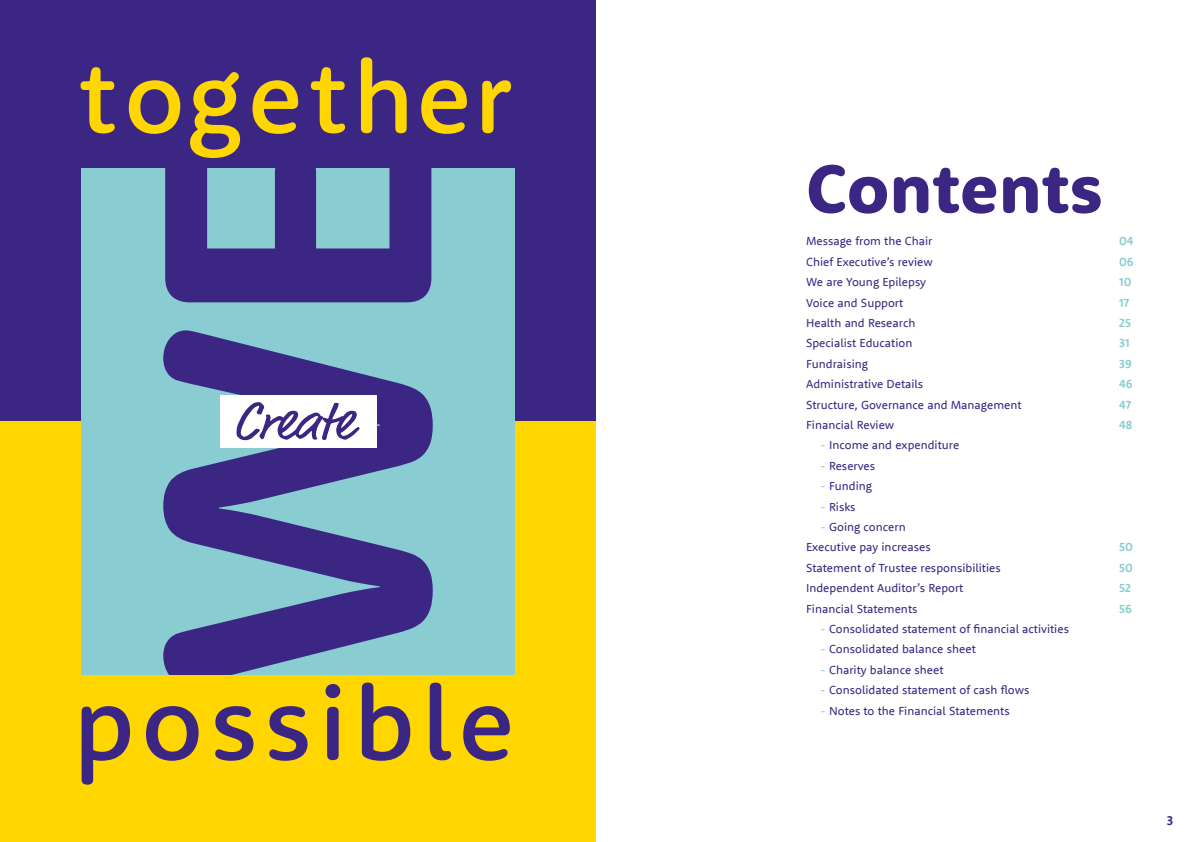
<style>
.page{position:relative;width:1191px;height:842px;background:#fff}
.page>*{position:absolute;margin:0;border:0;box-sizing:border-box;transform-origin:0 0}
.t1{font:800 70.8px "Rooney Sans";color:#3b2783}
.t2{font:700 13px "Rooney Sans";color:#3b2783}
.t3{font:12px/20.4px "Rooney Sans";color:#3b2783}
.t4{font:700 12px "Rooney Sans";color:#89cdd3}
.s1{color:#89cdd3}
</style>
<div class="page">
<div style="left:0;top:0;width:595px;height:421px;background:#3b2783"></div>
<div style="left:0;top:421px;width:595px;height:421px;background:#ffd600"></div>
<div style="left:81px;top:168px;width:434px;height:506px;background:#89cdd3"></div>
<svg style="left:163px;top:330px;width:270px;height:344px;fill:#3b2783"></svg>
<svg style="left:165px;top:168px;width:266px;height:134px"></svg>
<div style="left:220px;top:395px;width:156px;height:52px;background:#fff"></div>
<svg style="left:236px;top:402px;width:123px;height:38px"></svg>
<svg style="left:80px;top:67px;width:35px;height:66px"></svg>
<svg style="left:129px;top:80px;width:51px;height:54px"></svg>
<svg style="left:190px;top:72px;width:50px;height:86px"></svg>
<svg style="left:252px;top:80px;width:46px;height:54px"></svg>
<svg style="left:311px;top:67px;width:34px;height:66px"></svg>
<svg style="left:361px;top:57px;width:46px;height:76px"></svg>
<svg style="left:421px;top:80px;width:46px;height:54px"></svg>
<svg style="left:482px;top:80px;width:29px;height:53px"></svg>
<svg style="left:82px;top:706px;width:48px;height:79px"></svg>
<svg style="left:146px;top:706px;width:53px;height:55px"></svg>
<svg style="left:215px;top:706px;width:38px;height:55px"></svg>
<svg style="left:269px;top:706px;width:38px;height:55px"></svg>
<svg style="left:325px;top:684px;width:15px;height:76px"></svg>
<svg style="left:362px;top:683px;width:48px;height:78px"></svg>
<svg style="left:430px;top:683px;width:21px;height:77px"></svg>
<svg style="left:463px;top:706px;width:47px;height:55px"></svg>
<h1 class="t1" style="left:806px;top:142px;width:299px">Contents</h1>
<p class="t3" style="left:806px;top:231px;width:128px">Message from the Chair</p>
<p class="t4" style="left:1119px;top:233px;width:16px">04</p>
<p class="t3" style="left:806px;top:251px;width:128px">Chief Executive’s review</p>
<p class="t4" style="left:1119px;top:254px;width:16px">06</p>
<p class="t3" style="left:806px;top:271px;width:122px">We are Young Epilepsy</p>
<p class="t4" style="left:1119px;top:274px;width:14px">10</p>
<p class="t3" style="left:806px;top:292px;width:99px">Voice and Support</p>
<p class="t4" style="left:1119px;top:295px;width:12px">17</p>
<p class="t3" style="left:806px;top:312px;width:111px">Health and Research</p>
<p class="t4" style="left:1119px;top:315px;width:13px">25</p>
<p class="t3" style="left:806px;top:333px;width:108px">Specialist Education</p>
<p class="t4" style="left:1119px;top:335px;width:12px">31</p>
<p class="t3" style="left:806px;top:353px;width:63px">Fundraising</p>
<p class="t4" style="left:1119px;top:356px;width:14px">39</p>
<p class="t3" style="left:806px;top:373px;width:119px">Administrative Details</p>
<p class="t4" style="left:1119px;top:376px;width:15px">46</p>
<p class="t3" style="left:806px;top:394px;width:217px">Structure, Governance and Management</p>
<p class="t4" style="left:1119px;top:397px;width:14px">47</p>
<p class="t3" style="left:806px;top:414px;width:90px">Financial Review</p>
<p class="t4" style="left:1119px;top:417px;width:15px">48</p>
<p class="t3" style="left:820px;top:435px;width:140px"><span class="s1">-</span> Income and expenditure</p>
<p class="t3" style="left:820px;top:455px;width:57px"><span class="s1">-</span> Reserves</p>
<p class="t3" style="left:820px;top:475px;width:53px"><span class="s1">-</span> Funding</p>
<p class="t3" style="left:820px;top:496px;width:37px"><span class="s1">-</span> Risks</p>
<p class="t3" style="left:806px;top:516px;width:126px;text-indent:14px"><span class="s1">-</span> Going concern<br>Executive pay increases</p>
<p class="t4" style="left:1119px;top:539px;width:15px">50</p>
<p class="t3" style="left:806px;top:557px;width:196px">Statement of Trustee responsibilities</p>
<p class="t4" style="left:1119px;top:560px;width:15px">50</p>
<p class="t3" style="left:806px;top:577px;width:159px">Independent Auditor’s Report</p>
<p class="t4" style="left:1119px;top:580px;width:13px">52</p>
<p class="t3" style="left:806px;top:598px;width:113px">Financial Statements</p>
<p class="t4" style="left:1119px;top:601px;width:14px">56</p>
<p class="t3" style="left:820px;top:618px;width:250px"><span class="s1">-</span> Consolidated statement of financial activities</p>
<p class="t3" style="left:820px;top:639px;width:157px"><span class="s1">-</span> Consolidated balance sheet</p>
<p class="t3" style="left:820px;top:659px;width:125px"><span class="s1">-</span> Charity balance sheet</p>
<p class="t3" style="left:820px;top:679px;width:211px"><span class="s1">-</span> Consolidated statement of cash flows</p>
<p class="t3" style="left:820px;top:700px;width:191px"><span class="s1">-</span> Notes to the Financial Statements</p>
<p class="t2" style="left:1166px;top:812px;width:8px">3</p>
</div>
